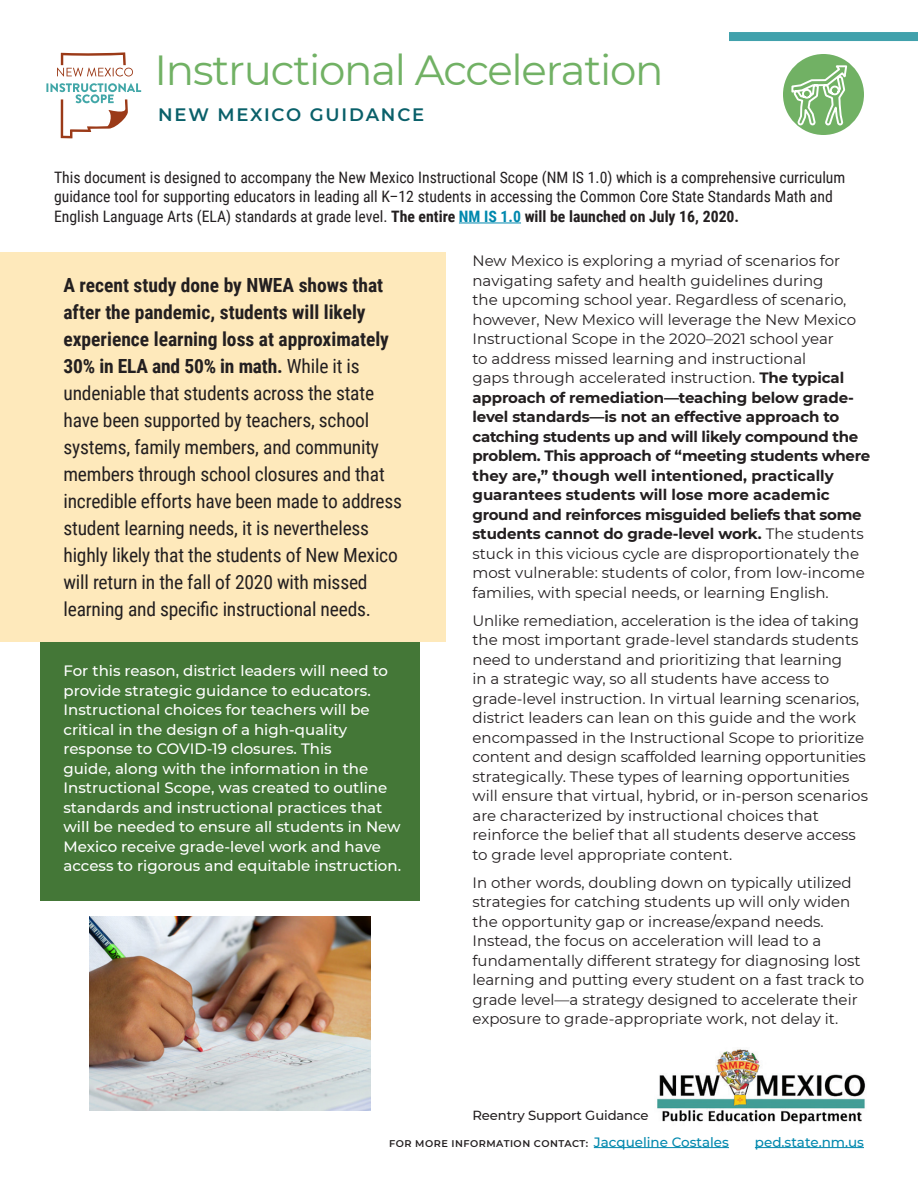
<style>
.page{position:relative;width:918px;height:1188px;background:#fff}
.page>*{position:absolute;margin:0;border:0;box-sizing:border-box;transform-origin:0 0}
.Document_Head{font:42px "Montserrat";letter-spacing:-.03em;color:#71b164}
.Text_White_Cond_13_1{font:19.5px/27px "Roboto Condensed";letter-spacing:-.01em;color:#231f20}
.Doc_Head_SUBHEAD_C_A{font:600 18px "Montserrat";letter-spacing:.1em;color:#0a606a}
.Text_10_13{font:15.75px/19.5px "Roboto Condensed";color:#231f20}
.Text_10_13-2{font:15px/19.5px "Montserrat";color:#231f20}
.Text_10_13-3{font:500 15px/19.5px "Montserrat";color:#fff}
.Text_10_13-4{font:500 13.5px "Montserrat";color:#0088ae}
.t1{font:500 13.2px "Montserrat";letter-spacing:-.01em;color:#231f20}
.t2{font:600 9.75px "Montserrat";letter-spacing:.05em;color:#231f20}
.s1{font-weight:700}
.s2{font-weight:700;color:#0088ae}
.s3{font-weight:500;font-size:13.5px;color:#0088ae}
</style>
<div class="page">
<div style="left:40px;top:416px;width:380px;height:485px;background:#447737"></div>
<div style="left:0;top:252px;width:446px;height:390px;background:#fee9bb"></div>
<img style="left:657px;top:1049px;width:209px;height:75px">
<hr style="left:755px;top:1147px;width:109px;height:1px;background:#0088ae">
<div style="left:729px;top:32px;width:189px;height:9px;background:#41a1ac"></div>
<div style="left:783px;top:54px;width:81px;height:81px;background:#71b164;border-radius:50%"></div>
<svg style="left:790px;top:64px;width:58px;height:71px"></svg>
<hr style="left:594px;top:1147px;width:135px;height:1px;background:#0088ae">
<img style="left:89px;top:917px;width:281px;height:194px">
<svg style="left:46px;top:83px;width:95px;height:55px"></svg>
<svg style="left:57px;top:52px;width:76px;height:25px"></svg>
<hr style="left:459px;top:223px;width:62px;height:1px;background:#0088ae">
<p class="Document_Head" style="left:154px;top:41px;width:511px">Instructional Acceleration</p>
<p class="Doc_Head_SUBHEAD_C_A" style="left:158px;top:101px;width:268px">NEW MEXICO GUIDANCE</p>
<p class="Text_10_13" style="left:54px;top:167px;width:793px">This document is designed to accompany the New Mexico Instructional Scope (NM IS 1.0) which is a comprehensive curriculum guidance tool for supporting educators in leading all K–12 students in accessing the Common Core State Standards Math and<br>English Language Arts (ELA) standards at grade level. <span class="s1">The entire</span> <span class="s2">NM IS 1.0</span> <span class="s1">will be launched on July 16, 2020.</span></p>
<p class="Text_White_Cond_13_1" style="left:63px;top:271px;width:340px"><span class="s1">A recent study done by NWEA shows that after the pandemic, students will likely experience learning loss at approximately 30% in ELA and 50% in math.</span> While it is undeniable that students across the state have been supported by teachers, school systems, family members, and community members through school closures and that incredible efforts have been made to address student learning needs, it is nevertheless highly likely that the students of New Mexico will return in the fall of 2020 with missed learning and specific instructional needs.</p>
<p class="Text_10_13-3" style="left:63px;top:660px;width:339px">For this reason, district leaders will need to provide strategic guidance to educators.<br>Instructional choices for teachers will be critical in the design of a high-quality response to COVID-19 closures. This<br>guide, along with the information in the Instructional Scope, was created to outline standards and instructional practices that will be needed to ensure all students in New Mexico receive grade-level work and have access to rigorous and equitable instruction.</p>
<p class="Text_10_13-2" style="left:472px;top:251px;width:399px">New Mexico is exploring a myriad of scenarios for navigating safety and health guidelines during<br>the upcoming school year. Regardless of scenario, however, New Mexico will leverage the New Mexico Instructional Scope in the 2020–2021 school year<br>to address missed learning and instructional<br>gaps through accelerated instruction. <span class="s1">The typical approach of remediation—teaching below grade&shy;level standards—is not an effective approach to catching students up and will likely compound the problem. This approach of “meeting students where they are,” though well intentioned, practically guarantees students will lose more academic ground and reinforces misguided beliefs that some students cannot do grade-level work.</span> The students stuck in this vicious cycle are disproportionately the most vulnerable: students of color, from low-income families, with special needs, or learning English.</p>
<p class="Text_10_13-2" style="left:472px;top:610px;width:397px">Unlike remediation, acceleration is the idea of taking the most important grade-level standards students need to understand and prioritizing that learning<br>in a strategic way, so all students have access to grade-level instruction. In virtual learning scenarios, district leaders can lean on this guide and the work encompassed in the Instructional Scope to prioritize content and design scaffolded learning opportunities strategically. These types of learning opportunities will ensure that virtual, hybrid, or in-person scenarios are characterized by instructional choices that reinforce the belief that all students deserve access to grade level appropriate content.</p>
<p class="Text_10_13-2" style="left:472px;top:872px;width:393px">In other words, doubling down on typically utilized strategies for catching students up will only widen the opportunity gap or increase/expand needs.<br>Instead, the focus on acceleration will lead to a fundamentally different strategy for diagnosing lost learning and putting every student on a fast track to grade level—a strategy designed to accelerate their exposure to grade-appropriate work, not delay it.</p>
<p class="t1" style="left:472px;top:1106px;width:178px">Reentry Support Guidance</p>
<p class="t2" style="left:389px;top:1136px;width:341px">FOR MORE INFORMATION CONTACT: <span class="s3">Jacqueline Costales</span></p>
<p class="Text_10_13-4" style="left:755px;top:1132px;width:111px">ped.state.nm.us</p>
</div>
